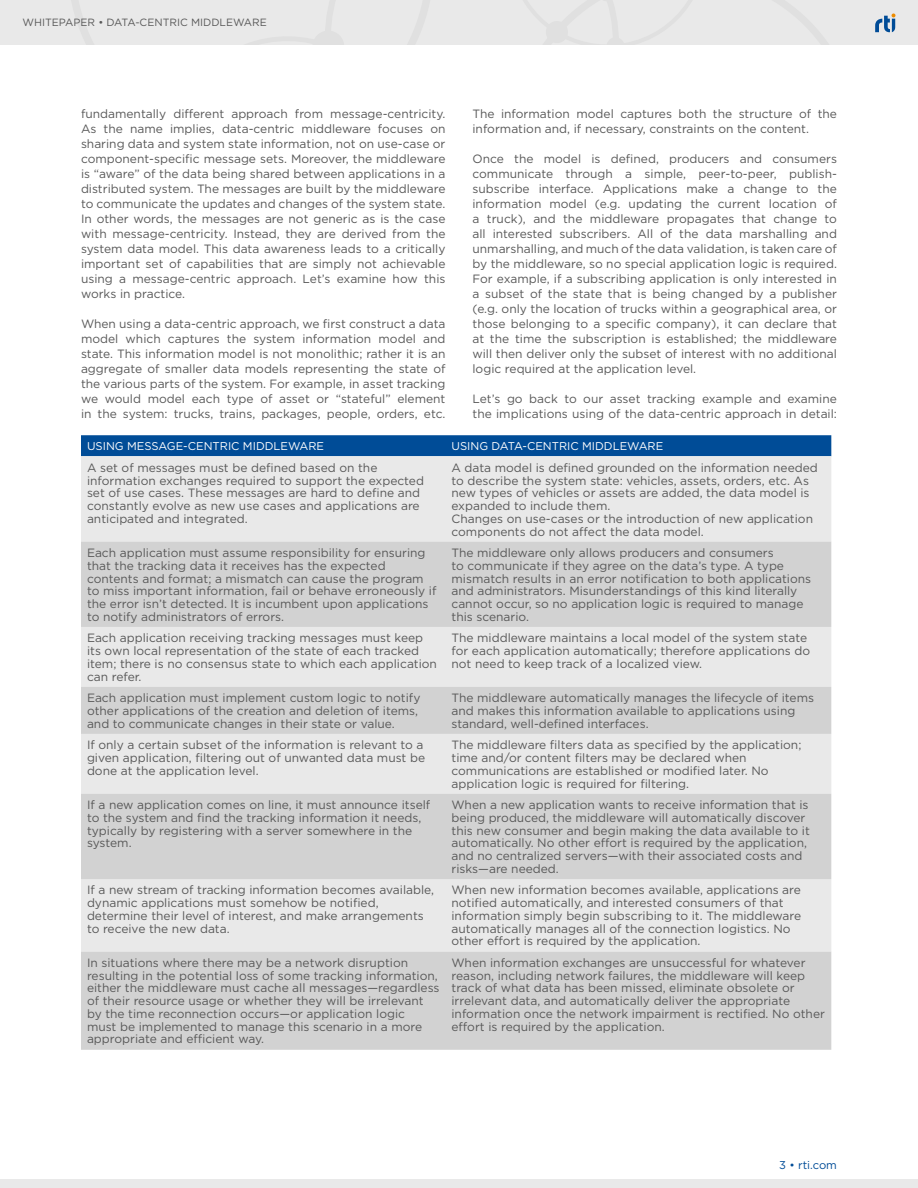
<style>
.page{position:relative;width:918px;height:1188px;background:#fff}
.page>*{position:absolute;margin:0;border:0;box-sizing:border-box;transform-origin:0 0}
.t1{font:12px/12.8px "Gotham";color:#585858}
.t2{font:11.25px "Gotham";color:#fff}
.t3{font:11.25px "Gotham";color:#004c97}
.t4{font:10.5px "Gotham";color:#585858}
</style>
<div class="page">
<div style="left:0;top:1179px;width:918px;height:9px;background:#e9e9e9"></div>
<div style="left:0;top:0;width:918px;height:45px;background:#e9e9e9"></div>
<svg style="left:875px;top:13px;width:21px;height:20px"></svg>
<div style="left:81px;top:435px;width:750px;height:21px;background:#004c97"></div>
<div style="left:81px;top:456px;width:750px;height:86px;background:#e9e9e9"></div>
<svg style="left:81px;top:542px;width:750px;height:508px;background:#dadada"></svg>
<p class="t4" style="left:22px;top:16px;width:100px">WHITEPAPER • Data</p>
<p class="t4" style="left:135px;top:16px;width:35px">-Centric</p>
<p class="t4" style="left:191px;top:16px;width:16px">Midd</p>
<p class="t4" style="left:220px;top:16px;width:16px">leware</p>
<p class="t1" style="left:81px;top:106px;width:366px;line-height:15px;text-align:justify">fundamentally different approach from message-centricity.<br>As the name implies, data-centric middleware focuses on sharing data and system state information, not on use-case or component-specific message sets. Moreover, the middleware is “aware” of the data being shared between applications in a distributed system. The messages are built by the middleware to communicate the updates and changes of the system state.<br>In other words, the messages are not generic as is the case with message-centricity. Instead, they are derived from the system data model. This data awareness leads to a critically important set of capabilities that are simply not achievable using a message-centric approach. Let’s examine how this works in practice.</p>
<p class="t1" style="left:81px;top:316px;width:366px;line-height:15px;text-align:justify">When using a data-centric approach, we first construct a data model which captures the system information model and state. This information model is not monolithic; rather it is an aggregate of smaller data models representing the state of the various parts of the system. For example, in asset tracking we would model each type of asset or “stateful” element in the system: trucks, trains, packages, people, orders, etc.</p>
<p class="t1" style="left:472px;top:106px;width:366px;line-height:15px">The information model captures both the structure of the information and, if necessary, constraints on the content.</p>
<p class="t1" style="left:472px;top:151px;width:366px;line-height:15px;text-align:justify">Once the model is defined, producers and consumers communicate through a simple, peer-to-peer, publish&shy;subscribe interface. Applications make a change to the information model (e.g. updating the current location of a truck), and the middleware propagates that change to all interested subscribers. All of the data marshalling and unmarshalling, and much of the data validation, is taken care of by the middleware, so no special application logic is required.<br>For example, if a subscribing application is only interested in a subset of the state that is being changed by a publisher (e.g. only the location of trucks within a geographical area, or those belonging to a specific company), it can declare that at the time the subscription is established; the middleware will then deliver only the subset of interest with no additional logic required at the application level.</p>
<p class="t1" style="left:472px;top:391px;width:366px;line-height:15px">Let’s go back to our asset tracking example and examine the implications using of the data-centric approach in detail:</p>
<p class="t2" style="left:87px;top:439px;width:239px">USING MESSAGE-CENTRIC MIDDLEWARE</p>
<p class="t2" style="left:452px;top:439px;width:213px">USING DATA-CENTRIC MIDDLEWARE</p>
<p class="t1" style="left:87px;top:461px;width:339px">A set of messages must be defined based on the information exchanges required to support the expected set of use cases. These messages are hard to define and constantly evolve as new use cases and applications are anticipated and integrated.</p>
<p class="t1" style="left:452px;top:461px;width:368px">A data model is defined grounded on the information needed to describe the system state: vehicles, assets, orders, etc. As new types of vehicles or assets are added, the data model is expanded to include them.<br>Changes on use-cases or the introduction of new application components do not affect the data model.</p>
<p class="t1" style="left:87px;top:546px;width:351px">Each application must assume responsibility for ensuring that the tracking data it receives has the expected contents and format; a mismatch can cause the program to miss important information, fail or behave erroneously if the error isn’t detected. It is incumbent upon applications to notify administrators of errors.</p>
<p class="t1" style="left:452px;top:546px;width:361px">The middleware only allows producers and consumers<br>to communicate if they agree on the data’s type. A type mismatch results in an error notification to both applications and administrators. Misunderstandings of this kind literally cannot occur, so no application logic is required to manage this scenario.</p>
<p class="t1" style="left:87px;top:632px;width:352px">Each application receiving tracking messages must keep its own local representation of the state of each tracked item; there is no consensus state to which each application can refer.</p>
<p class="t1" style="left:452px;top:632px;width:360px">The middleware maintains a local model of the system state for each application automatically; therefore applications do not need to keep track of a localized view.</p>
<p class="t1" style="left:87px;top:691px;width:335px">Each application must implement custom logic to notify other applications of the creation and deletion of items, and to communicate changes in their state or value.</p>
<p class="t1" style="left:452px;top:691px;width:364px">The middleware automatically manages the lifecycle of items and makes this information available to applications using standard, well-defined interfaces.</p>
<p class="t1" style="left:87px;top:738px;width:340px">If only a certain subset of the information is relevant to a given application, filtering out of unwanted data must be done at the application level.</p>
<p class="t1" style="left:452px;top:738px;width:351px">The middleware filters data as specified by the application; time and/or content filters may be declared when communications are established or modified later. No application logic is required for filtering.</p>
<p class="t1" style="left:87px;top:798px;width:345px">If a new application comes on line, it must announce itself to the system and find the tracking information it needs, typically by registering with a server somewhere in the system.</p>
<p class="t1" style="left:452px;top:798px;width:360px">When a new application wants to receive information that is being produced, the middleware will automatically discover this new consumer and begin making the data available to it automatically. No other effort is required by the application, and no centralized servers—with their associated costs and risks—are needed.</p>
<p class="t1" style="left:87px;top:884px;width:349px">If a new stream of tracking information becomes available, dynamic applications must somehow be notified, determine their level of interest, and make arrangements to receive the new data.</p>
<p class="t1" style="left:452px;top:884px;width:351px">When new information becomes available, applications are notified automatically, and interested consumers of that information simply begin subscribing to it. The middleware automatically manages all of the connection logistics. No other effort is required by the application.</p>
<p class="t1" style="left:87px;top:956px;width:354px">In situations where there may be a network disruption resulting in the potential loss of some tracking information, either the middleware must cache all messages—regardless of their resource usage or whether they will be irrelevant by the time reconnection occurs—or application logic<br>must be implemented to manage this scenario in a more appropriate and efficient way.</p>
<p class="t1" style="left:452px;top:956px;width:375px">When information exchanges are unsuccessful for whatever reason, including network failures, the middleware will keep track of what data has been missed, eliminate obsolete or irrelevant data, and automatically deliver the appropriate information once the network impairment is rectified. No other effort is required by the application.</p>
<p class="t3" style="left:779px;top:1158px;width:59px">3 • rti.com</p>
</div>
